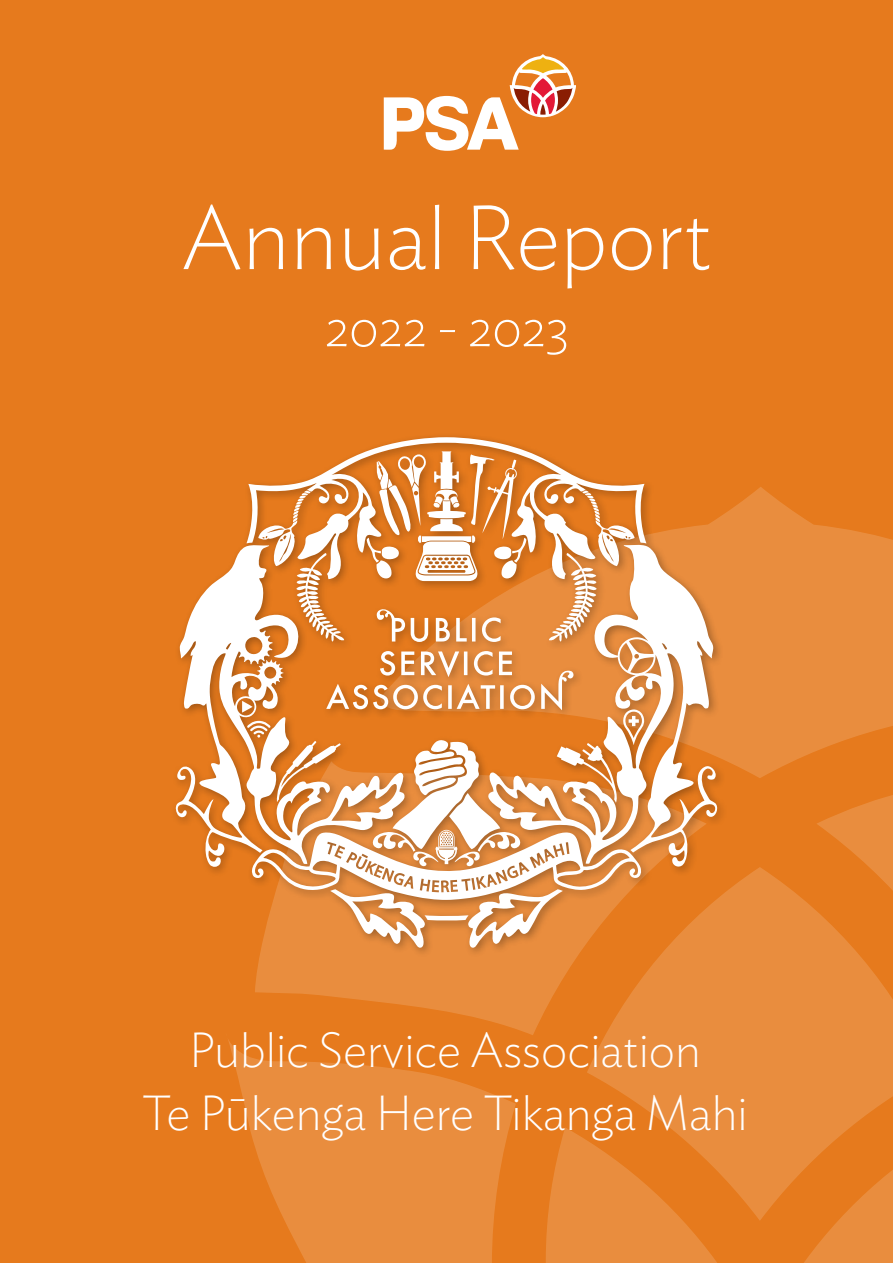
<style>
.page{position:relative;width:893px;height:1263px;background:#e67a1d}
.page>*{position:absolute;margin:0;border:0;box-sizing:border-box;transform-origin:0 0}
.t1{font:200 90px "Ideal Sans";color:#fff}
.t2{font:200 54px "Ideal Sans";color:#fff}
.t3{font:200 48.75px/63.3px "Ideal Sans";color:#fff;text-align:center}
</style>
<div class="page">
<svg style="left:728px;top:487px;width:165px;height:291px;fill:#e98d3e"></svg>
<svg style="left:587px;top:867px;width:306px;height:353px;background:#e88a39"></svg>
<svg style="left:797px;top:1127px;width:96px;height:136px"></svg>
<svg style="left:546px;top:1127px;width:178px;height:136px"></svg>
<svg style="left:228px;top:1039px;width:288px;height:224px;fill:#e98d3e"></svg>
<svg style="left:255px;top:958px;width:452px;height:77px;fill:#e98d3e"></svg>
<svg style="left:816px;top:761px;width:77px;height:274px"></svg>
<svg style="left:384px;top:54px;width:192px;height:97px"></svg>
<div style="left:171px;top:432px;width:557px;height:526px;background:#000;opacity:.3"></div>
<svg style="left:174px;top:437px;width:545px;height:511px"></svg>
<h1 class="t1" style="left:182px;top:168px;width:532px">Annual Report</h1>
<p class="t2" style="left:325px;top:286px;width:246px">2022 - 2023</p>
<p class="t3" style="left:142px;top:1014px;width:607px">Public Service Association<br>Te Pūkenga Here Tikanga Mahi</p>
</div>
